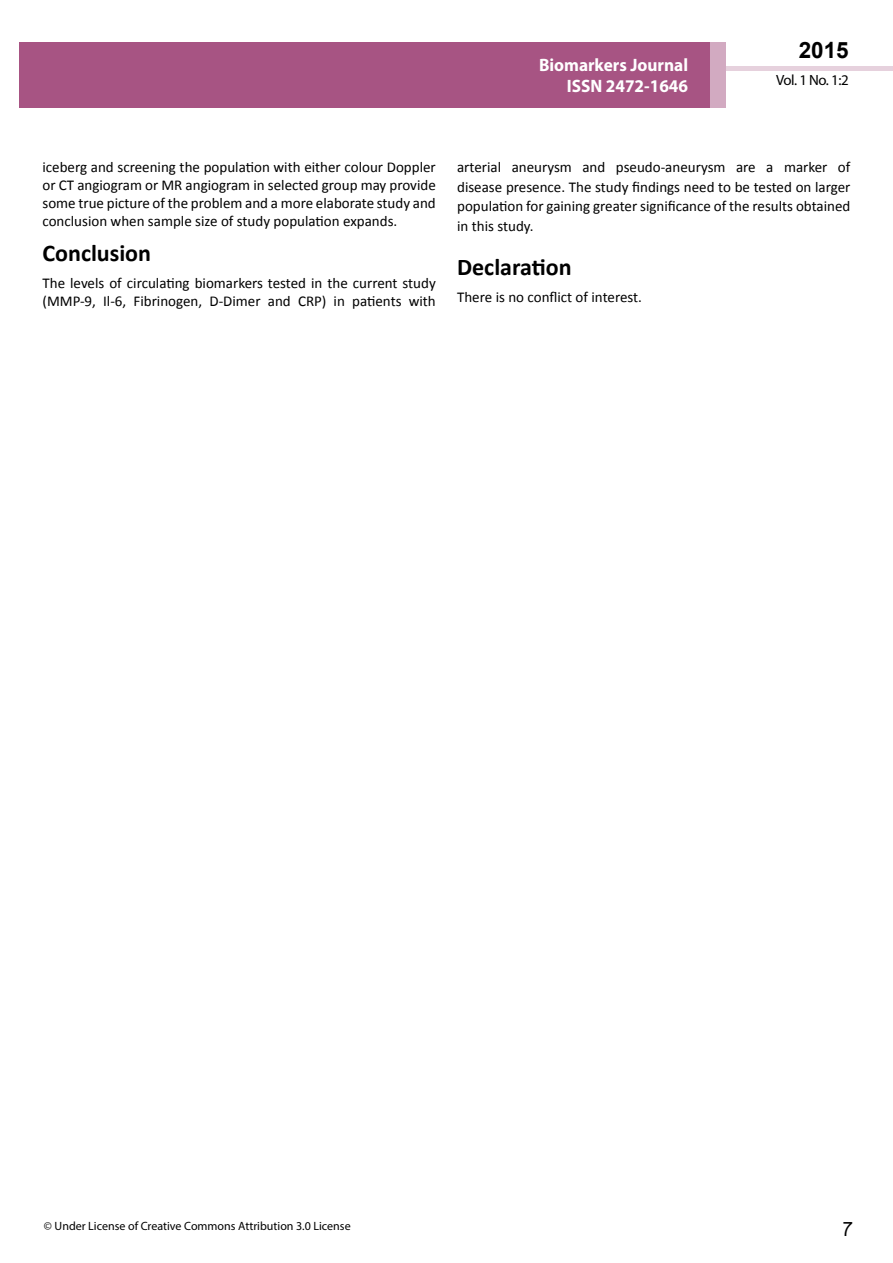
<style>
.page{position:relative;width:893px;height:1263px;background:#fff}
.page>*{position:absolute;margin:0;border:0;box-sizing:border-box;transform-origin:0 0}
.t1{font:25.5px "Tunga";color:#000}
.t2{font:700 24px "Calibri";color:#000}
.t3{font:700 22.5px "Arial";color:#000}
.t4{font:700 18px/21.6px "Myriad Pro";color:#fff;text-align:right;scale:.96 1}
.t5{font:15px/18px "Calibri";color:#000;text-align:justify}
.t6{font:14.85px "Myriad Pro";color:#000}
.t7{font:12px "Myriad Pro";color:#000}
</style>
<div class="page">
<div style="left:19px;top:42px;width:706px;height:66px;background:#a75483"></div>
<div style="left:722px;top:66px;width:171px;height:5px;background:#e6d1dd"></div>
<div style="left:710px;top:42px;width:15px;height:66px;background:#d2aac1"></div>
<p class="t4" style="left:539px;top:53px;width:157px">Biomarkers Journal<br>ISSN 2472-1646</p>
<h3 class="t3" style="left:799px;top:35px;width:52px">2015</h3>
<p class="t6" style="left:776px;top:71px;width:74px">Vol. 1 No. 1:2</p>
<p class="t5" style="left:43px;top:158px;width:395px">iceberg and screening the population with either colour Doppler or CT angiogram or MR angiogram in selected group may provide some true picture of the problem and a more elaborate study and conclusion when sample size of study population expands.</p>
<h2 class="t2" style="left:43px;top:238px;width:110px">Conclusion</h2>
<p class="t5" style="left:43px;top:274px;width:395px">The levels of circulating biomarkers tested in the current study (MMP-9, Il-6, Fibrinogen, D-Dimer and CRP) in patients with</p>
<p class="t5" style="left:457px;top:158px;width:395px;line-height:19.5px">arterial aneurysm and pseudo-aneurysm are a marker of disease presence. The study findings need to be tested on larger population for gaining greater significance of the results obtained in this study.</p>
<h2 class="t2" style="left:457px;top:252px;width:116px">Declaration</h2>
<p class="t5" style="left:457px;top:288px;width:186px">There is no conflict of interest.</p>
<p class="t7" style="left:44px;top:1218px;width:308px">© Under License of Creative Commons Attribution 3.0 License</p>
<h1 class="t1" style="left:842px;top:1212px;width:11px">7</h1>
</div>
